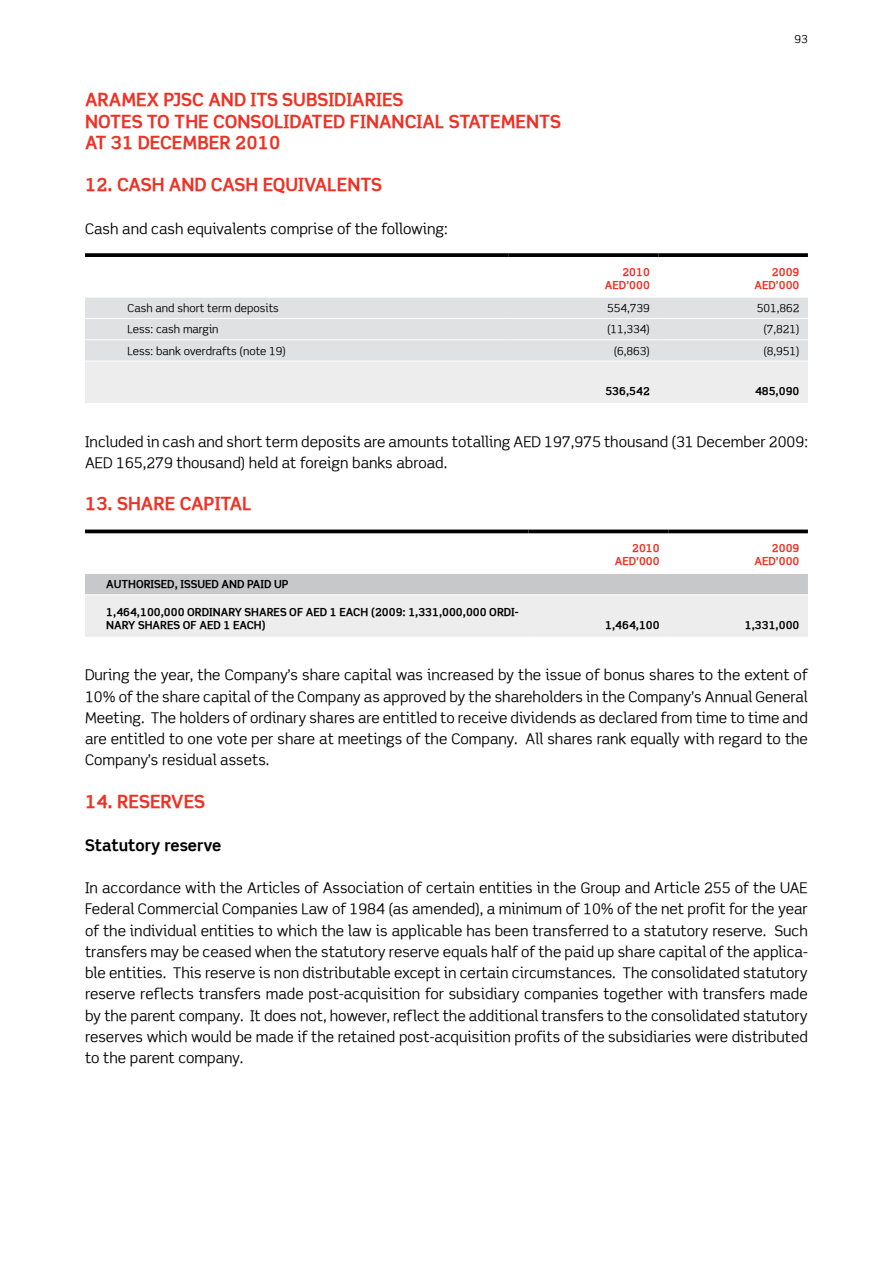
<style>
.page{position:relative;width:893px;height:1263px;background:#fff}
.page>*{position:absolute;margin:0;border:0;box-sizing:border-box;transform-origin:0 0}
.t1{font:700 18px/21.3px "Scene Alt";color:#ee3124}
.t2{font:700 16.05px "Scene Alt";color:#000}
.t3{font:14.55px/21.3px "Scene Alt";color:#000;text-align:justify}
.t4{font:700 10.95px/13.2px "Scene Alt";color:#000}
.t5{font:10.95px "Scene Alt";color:#000}
.t6{font:700 10.95px/13.2px "Scene Alt";color:#ee3124;text-align:right}
</style>
<div class="page">
<svg style="left:85px;top:297px;width:723px;height:1px"></svg>
<div style="left:85px;top:298px;width:723px;height:63px;background:#e0e1e2"></div>
<div style="left:85px;top:362px;width:723px;height:41px;background:#ededee"></div>
<hr style="left:85px;top:318px;width:424px;height:1px;background:#fff">
<hr style="left:509px;top:318px;width:149px;height:1px;background:#fff">
<hr style="left:658px;top:318px;width:150px;height:1px;background:#fff">
<svg style="left:85px;top:253px;width:424px;height:4px;fill:#030303"></svg>
<svg style="left:509px;top:253px;width:149px;height:4px"></svg>
<svg style="left:658px;top:253px;width:150px;height:4px"></svg>
<hr style="left:85px;top:339px;width:424px;height:1px;background:#fff">
<hr style="left:509px;top:339px;width:149px;height:1px;background:#fff">
<hr style="left:658px;top:339px;width:150px;height:1px;background:#fff">
<svg style="left:85px;top:533px;width:723px;height:104px"></svg>
<svg style="left:85px;top:529px;width:444px;height:4px;fill:#000"></svg>
<svg style="left:529px;top:529px;width:139px;height:4px"></svg>
<svg style="left:668px;top:529px;width:140px;height:4px"></svg>
<hr style="left:85px;top:594px;width:444px;height:1px;background:#fff">
<hr style="left:529px;top:594px;width:139px;height:1px;background:#fff">
<hr style="left:668px;top:594px;width:140px;height:1px;background:#fff">
<p class="t1" style="left:85px;top:89px;width:320px">ARAMEX PJSC AND ITS SUBSIDIARIES<br>NOTES TO THE CONSOLI</p>
<p class="t1" style="left:289px;top:110px;width:72px">DATED FINAN</p>
<p class="t1" style="left:405px;top:110px;width:22px">CIAL</p>
<p class="t1" style="left:449px;top:110px;width:113px">STATEMENTS</p>
<p class="t1" style="left:85px;top:132px;width:197px">AT 31 DECEMBER 2010</p>
<p class="t1" style="left:85px;top:174px;width:242px">12. CASH AN D CASH EQUIVALEN</p>
<p class="t1" style="left:360px;top:174px;width:22px">TS</p>
<p class="t3" style="left:85px;top:218px;width:364px">Cash and cash equivalents comprise of the following:</p>
<p class="t5" style="left:795px;top:32px;width:15px">93</p>
<p class="t6" style="left:605px;top:265px;width:46px">2010<br>AED’000</p>
<p class="t6" style="left:754px;top:265px;width:46px">2009<br>AED’000</p>
<p class="t5" style="left:128px;top:301px;width:153px">Cash and short term deposits</p>
<p class="t5" style="left:607px;top:301px;width:44px">554,739</p>
<p class="t5" style="left:757px;top:301px;width:44px">501,862</p>
<p class="t5" style="left:128px;top:323px;width:93px">Less: cash margin</p>
<p class="t5" style="left:607px;top:323px;width:44px">(11,334)</p>
<p class="t5" style="left:763px;top:323px;width:38px">(7,821)</p>
<p class="t5" style="left:128px;top:344px;width:160px">Less: bank overdrafts (note 19)</p>
<p class="t5" style="left:614px;top:344px;width:38px">(6,863)</p>
<p class="t5" style="left:763px;top:344px;width:38px">(8,951)</p>
<p class="t4" style="left:605px;top:384px;width:46px">536,542</p>
<p class="t4" style="left:755px;top:384px;width:46px">485,090</p>
<p class="t3" style="left:85px;top:430px;width:724px">Included in cash and short term deposits are amounts totalling AED 197,975 thousand (31 December 2009:<br>AED 165,279 thousand) held at foreign banks abroad.</p>
<p class="t1" style="left:85px;top:493px;width:69px">13. SHARE</p>
<p class="t1" style="left:180px;top:493px;width:62px">CAPITAL</p>
<p class="t6" style="left:615px;top:542px;width:46px">2010<br>AED’000</p>
<p class="t6" style="left:754px;top:542px;width:46px">2009<br>AED’000</p>
<p class="t4" style="left:106px;top:578px;width:183px">AUTHORISED, ISSUED AND PAID UP</p>
<p class="t4" style="left:106px;top:605px;width:414px">1,464,100,000 ORDINARY SHARES OF AED 1 EACH (2009: 1,331,000,000 ORDI-<br>NARY SHARES OF AED 1 EACH)</p>
<p class="t4" style="left:605px;top:618px;width:56px">1,464,100</p>
<p class="t4" style="left:745px;top:618px;width:56px">1,331,000</p>
<p class="t3" style="left:85px;top:664px;width:724px">During the year, the Company’s share capital was increased by the issue of bonus shares to the extent of 10% of the share capital of the Company as approved by the shareholders in the Company’s Annual General Meeting. The holders of ordinary shares are entitled to receive dividends as declared from time to time and are entitled to one vote per share at meetings of the Company. All shares rank equally with regard to the Company’s residual assets.</p>
<p class="t1" style="left:85px;top:791px;width:44px">14. RESER</p>
<p class="t1" style="left:171px;top:791px;width:24px">VES</p>
<p class="t2" style="left:85px;top:835px;width:138px">STATUTORY RESERVE</p>
<p class="t3" style="left:85px;top:877px;width:724px">In accordance with the Articles of Association of certain entities in the Group and Article 255 of the UAE Federal Commercial Companies Law of 1984 (as amended), a minimum of 10% of the net profit for the year of the individual entities to which the law is applicable has been transferred to a statutory reserve. Such transfers may be ceased when the statutory reserve equals half of the paid up share capital of the applica&shy;ble entities. This reserve is non distributable except in certain circumstances. The consolidated statutory reserve reflects transfers made post-acquisition for subsidiary companies together with transfers made by the parent company. It does not, however, reflect the additional transfers to the consolidated statutory reserves which would be made if the retained post-acquisition profits of the subsidiaries were distributed to the parent company.</p>
</div>
